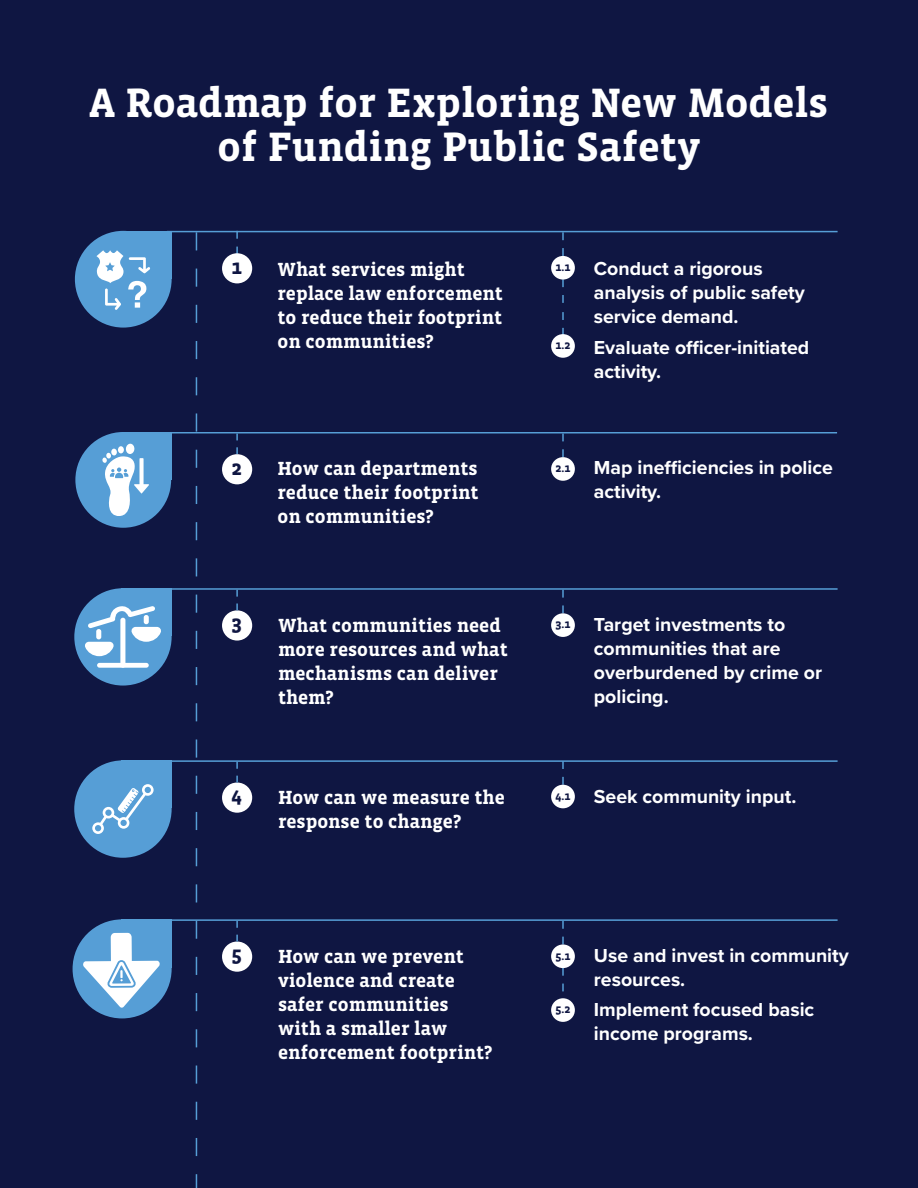
<style>
.page{position:relative;width:918px;height:1188px;background:#0f1642}
.page>*{position:absolute;margin:0;border:0;box-sizing:border-box;transform-origin:0 0}
.t1{font:700 42px/43.5px "Vista Slab OTCE";color:#fff;text-align:center}
.t2{font:700 21px "Vista Slab OTCE";color:#0f1642}
.t3{font:700 19.5px/24px "Vista Slab OTCE";color:#fff}
.t4{font:700 19.5px/24px "Proxima Nova";color:#fff}
.t5{font:700 12px "Vista Slab OTCE";color:#0f1642}
</style>
<div class="page">
<svg style="left:562px;top:280px;width:2px;height:23px"></svg>
<svg style="left:562px;top:312px;width:2px;height:22px"></svg>
<svg style="left:236px;top:232px;width:2px;height:21px"></svg>
<svg style="left:236px;top:434px;width:2px;height:20px"></svg>
<svg style="left:196px;top:232px;width:1px;height:956px"></svg>
<div style="left:122px;top:231px;width:50px;height:48px;background:#569ed6"></div>
<div style="left:75px;top:231px;width:97px;height:97px;background:#569ed6;border-radius:50%"></div>
<svg style="left:96px;top:250px;width:54px;height:60px"></svg>
<hr style="left:167px;top:231px;width:671px;height:1px;background:#569ed6">
<div style="left:222px;top:253px;width:30px;height:30px;background:#fff;border-radius:50%"></div>
<div style="left:122px;top:432px;width:49px;height:47px;background:#569ed6"></div>
<div style="left:75px;top:432px;width:96px;height:96px;background:#569ed6;border-radius:50%"></div>
<div style="left:126px;top:444px;width:9px;height:10px;background:#fff;border-radius:50%"></div>
<div style="left:118px;top:446px;width:6px;height:7px;background:#fff;border-radius:50%"></div>
<div style="left:111px;top:449px;width:6px;height:7px;background:#fff;border-radius:50%"></div>
<svg style="left:102px;top:453px;width:47px;height:63px"></svg>
<hr style="left:166px;top:432px;width:671px;height:1px;background:#569ed6">
<div style="left:222px;top:454px;width:30px;height:30px;background:#fff;border-radius:50%"></div>
<div style="left:122px;top:588px;width:50px;height:48px;background:#569ed6"></div>
<div style="left:74px;top:588px;width:98px;height:98px;background:#569ed6;border-radius:50%"></div>
<div style="left:97px;top:663px;width:52px;height:5px;background:#fff;border-radius:2px"></div>
<div style="left:120px;top:618px;width:5px;height:50px;background:#fff;border-radius:2px"></div>
<svg style="left:84px;top:605px;width:77px;height:51px"></svg>
<div style="left:96px;top:629px;width:5px;height:10px;background:#fff;border-radius:2px"></div>
<div style="left:144px;top:615px;width:5px;height:9px;background:#fff;border-radius:2px"></div>
<hr style="left:170px;top:588px;width:668px;height:2px;background:#569ed6">
<div style="left:222px;top:610px;width:30px;height:31px;background:#fff;border-radius:50%"></div>
<div style="left:122px;top:760px;width:50px;height:48px;background:#569ed6"></div>
<div style="left:74px;top:760px;width:98px;height:98px;background:#569ed6;border-radius:50%"></div>
<svg style="left:92px;top:784px;width:62px;height:50px"></svg>
<hr style="left:170px;top:760px;width:668px;height:2px;background:#569ed6">
<div style="left:222px;top:783px;width:30px;height:30px;background:#fff;border-radius:50%"></div>
<div style="left:121px;top:919px;width:51px;height:49px;background:#569ed6"></div>
<div style="left:73px;top:919px;width:99px;height:99px;background:#569ed6;border-radius:50%"></div>
<svg style="left:82px;top:933px;width:79px;height:75px"></svg>
<hr style="left:170px;top:919px;width:668px;height:2px;background:#569ed6">
<div style="left:222px;top:942px;width:30px;height:30px;background:#fff;border-radius:50%"></div>
<svg style="left:562px;top:232px;width:2px;height:24px"></svg>
<div style="left:551px;top:256px;width:24px;height:24px;background:#fff;border-radius:50%"></div>
<div style="left:551px;top:334px;width:24px;height:24px;background:#fff;border-radius:50%"></div>
<svg style="left:236px;top:590px;width:2px;height:20px"></svg>
<svg style="left:236px;top:762px;width:2px;height:21px"></svg>
<svg style="left:236px;top:921px;width:2px;height:21px"></svg>
<svg style="left:562px;top:434px;width:2px;height:23px"></svg>
<div style="left:551px;top:457px;width:24px;height:24px;background:#fff;border-radius:50%"></div>
<svg style="left:562px;top:590px;width:2px;height:23px"></svg>
<div style="left:551px;top:613px;width:24px;height:24px;background:#fff;border-radius:50%"></div>
<svg style="left:562px;top:762px;width:2px;height:23px"></svg>
<div style="left:551px;top:785px;width:24px;height:23px;background:#fff;border-radius:50%"></div>
<svg style="left:562px;top:968px;width:2px;height:23px"></svg>
<svg style="left:562px;top:921px;width:2px;height:23px"></svg>
<div style="left:551px;top:944px;width:24px;height:24px;background:#fff;border-radius:50%"></div>
<div style="left:551px;top:998px;width:24px;height:24px;background:#fff;border-radius:50%"></div>
<h1 class="t1" style="left:90px;top:81px;width:740px">A Roadmap for Exploring New Models of Funding Public Safety</h1>
<p class="t2" style="left:231px;top:255px;width:12px">1</p>
<p class="t2" style="left:231px;top:456px;width:12px">2</p>
<p class="t3" style="left:278px;top:257px;width:227px">What services might replace law enforcement to reduce their footprint on communities?</p>
<p class="t4" style="left:594px;top:256px;width:212px">Conduct a rigorous analysis of public safety service demand.</p>
<p class="t5" style="left:555px;top:260px;width:16px">1.1</p>
<p class="t4" style="left:594px;top:335px;width:217px">Evaluate officer-initiated activity.</p>
<p class="t5" style="left:555px;top:338px;width:16px">1.2</p>
<p class="t3" style="left:278px;top:457px;width:202px;text-align:justify">How can departments reduce their footprint on communities?</p>
<p class="t4" style="left:594px;top:455px;width:241px">Map inefficiencies in police activity.</p>
<p class="t5" style="left:555px;top:461px;width:16px">2.1</p>
<p class="t2" style="left:231px;top:611px;width:12px">3</p>
<p class="t3" style="left:278px;top:614px;width:231px">What communities need more resources and what mechanisms can deliver them?</p>
<p class="t4" style="left:594px;top:612px;width:230px">Target investments to communities that are overburdened by crime or policing.</p>
<p class="t5" style="left:555px;top:618px;width:16px">3.1</p>
<p class="t2" style="left:231px;top:783px;width:12px">4</p>
<p class="t4" style="left:594px;top:784px;width:204px">Seek community input.</p>
<p class="t3" style="left:278px;top:786px;width:228px">How can we measure the response to change?</p>
<p class="t5" style="left:555px;top:789px;width:16px">4.1</p>
<p class="t2" style="left:231px;top:942px;width:12px">5</p>
<p class="t3" style="left:278px;top:944px;width:216px">How can we prevent violence and create safer communities with a smaller law enforcement footprint?</p>
<p class="t4" style="left:594px;top:943px;width:256px">Use and invest in community resources.</p>
<p class="t5" style="left:555px;top:949px;width:16px">5.1</p>
<p class="t4" style="left:594px;top:997px;width:222px">Implement focused basic income programs.</p>
<p class="t5" style="left:555px;top:1002px;width:16px">5.2</p>
</div>
